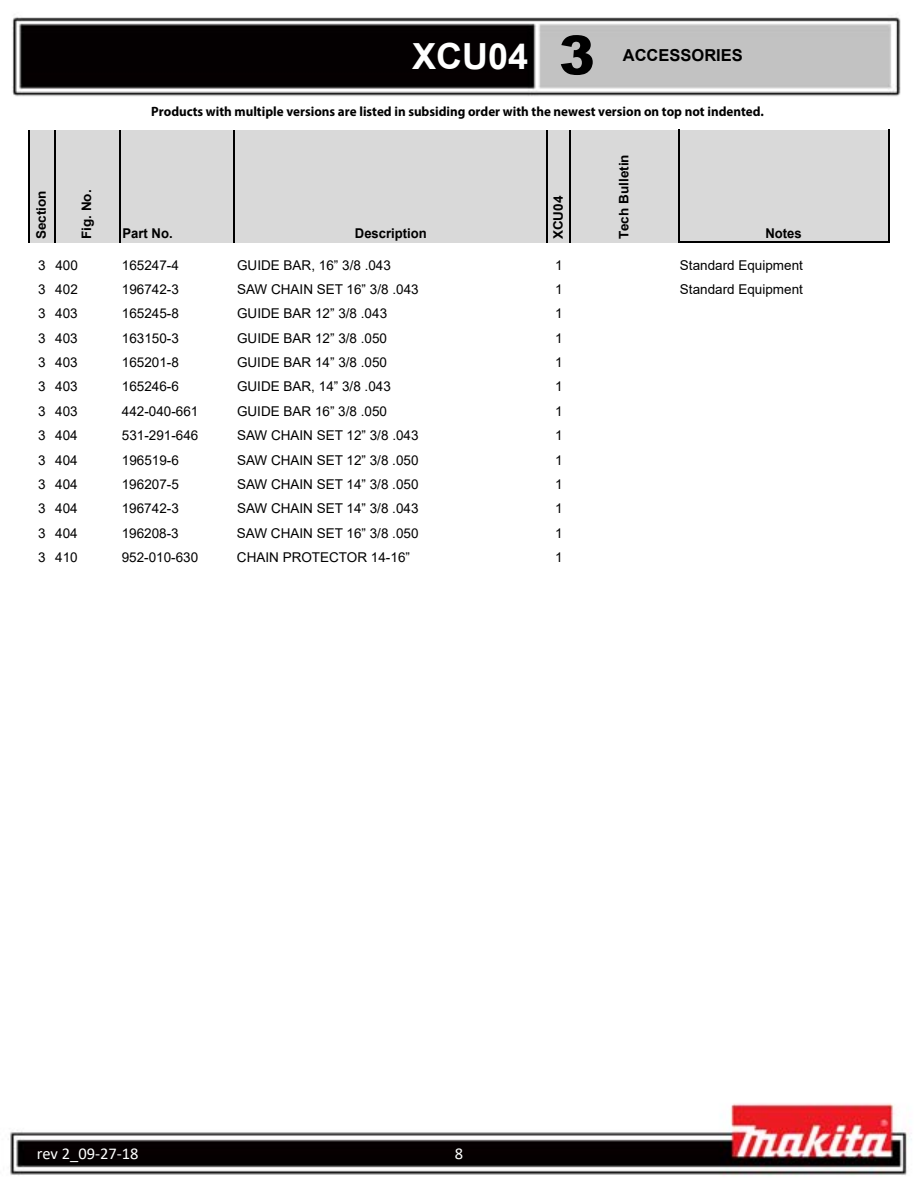
<style>
.page{position:relative;width:918px;height:1188px;background:#fff}
.page>*{position:absolute;margin:0;border:0;box-sizing:border-box;transform-origin:0 0}
.t1{font:900 54px "Arial";color:#000}
.t2{font:700 36px "Arial";color:#fff}
.t3{font:16.5px "Calibri";color:#fff}
.t4{font:700 16.5px "Arial";color:#000}
.t5{font:13.5px "Arial";color:#000}
.t6{font:700 13.5px "Myriad Pro";color:#000}
.t7{font:700 13.5px "Arial";color:#000}
.t8{font:700 13.05px "Arial";color:#000}
</style>
<div class="page">
<img style="left:8px;top:17px;width:904px;height:1159px">
<div style="left:30px;top:130px;width:859px;height:112px;background:#d9d9d9"></div>
<hr style="left:29px;top:130px;width:1px;height:112px;background:#000">
<hr style="left:54px;top:130px;width:1px;height:112px;background:#000">
<hr style="left:119px;top:130px;width:2px;height:112px;background:#000">
<hr style="left:234px;top:130px;width:1px;height:112px;background:#000">
<hr style="left:547px;top:130px;width:1px;height:112px;background:#000">
<hr style="left:570px;top:130px;width:1px;height:112px;background:#000">
<hr style="left:678px;top:130px;width:1px;height:113px;background:#000">
<hr style="left:888px;top:130px;width:1px;height:113px;background:#000">
<hr style="left:679px;top:242px;width:210px;height:1px;background:#000">
<h2 class="t2" style="left:412px;top:31px;width:118px">XCU04</h2>
<h1 class="t1" style="left:559px;top:16px;width:38px">3</h1>
<p class="t4" style="left:623px;top:44px;width:122px">ACCESSORIES</p>
<p class="t8" style="left:32px;top:239px;width:50px;rotate:-90deg">Section</p>
<p class="t8" style="left:77px;top:239px;width:51px;rotate:-90deg">Fig. No.</p>
<p class="t6" style="left:151px;top:103px;width:614px">Products with multiple versions are listed in subsiding order with the newest version on top not indented.</p>
<p class="t7" style="left:123px;top:223px;width:52px">Part No.</p>
<p class="t7" style="left:355px;top:223px;width:73px">Description</p>
<p class="t8" style="left:549px;top:239px;width:45px;rotate:-90deg">XCU04</p>
<p class="t8" style="left:615px;top:239px;width:87px;rotate:-90deg">Tech Bulletin</p>
<p class="t7" style="left:765px;top:223px;width:38px">Notes</p>
<p class="t5" style="left:38px;top:256px;width:41px">3 400</p>
<p class="t5" style="left:122px;top:256px;width:59px">165247-4</p>
<p class="t5" style="left:237px;top:256px;width:155px">GUIDE BAR, 16” 3/8 .043</p>
<p class="t5" style="left:555px;top:256px;width:9px">1</p>
<p class="t5" style="left:680px;top:256px;width:125px">Standard Equipment</p>
<p class="t5" style="left:38px;top:280px;width:41px">3 402</p>
<p class="t5" style="left:122px;top:280px;width:59px">196742-3</p>
<p class="t5" style="left:237px;top:280px;width:183px">SAW CHAIN SET 16” 3/8 .043</p>
<p class="t5" style="left:555px;top:280px;width:9px">1</p>
<p class="t5" style="left:680px;top:280px;width:125px">Standard Equipment</p>
<p class="t5" style="left:38px;top:304px;width:41px">3 403</p>
<p class="t5" style="left:122px;top:304px;width:59px">165245-8</p>
<p class="t5" style="left:237px;top:304px;width:152px">GUIDE BAR 12” 3/8 .043</p>
<p class="t5" style="left:555px;top:304px;width:9px">1</p>
<p class="t5" style="left:38px;top:329px;width:41px">3 403</p>
<p class="t5" style="left:122px;top:329px;width:59px">163150-3</p>
<p class="t5" style="left:237px;top:329px;width:152px">GUIDE BAR 12” 3/8 .050</p>
<p class="t5" style="left:555px;top:329px;width:9px">1</p>
<p class="t5" style="left:38px;top:353px;width:41px">3 403</p>
<p class="t5" style="left:122px;top:353px;width:59px">165201-8</p>
<p class="t5" style="left:237px;top:353px;width:152px">GUIDE BAR 14” 3/8 .050</p>
<p class="t5" style="left:555px;top:353px;width:9px">1</p>
<p class="t5" style="left:38px;top:377px;width:41px">3 403</p>
<p class="t5" style="left:122px;top:377px;width:59px">165246-6</p>
<p class="t5" style="left:237px;top:377px;width:155px">GUIDE BAR, 14” 3/8 .043</p>
<p class="t5" style="left:555px;top:377px;width:9px">1</p>
<p class="t5" style="left:38px;top:402px;width:41px">3 403</p>
<p class="t5" style="left:122px;top:402px;width:78px">442-040-661</p>
<p class="t5" style="left:237px;top:402px;width:152px">GUIDE BAR 16” 3/8 .050</p>
<p class="t5" style="left:555px;top:402px;width:9px">1</p>
<p class="t5" style="left:38px;top:426px;width:41px">3 404</p>
<p class="t5" style="left:122px;top:426px;width:78px">531-291-646</p>
<p class="t5" style="left:237px;top:426px;width:183px">SAW CHAIN SET 12” 3/8 .043</p>
<p class="t5" style="left:555px;top:426px;width:9px">1</p>
<p class="t5" style="left:38px;top:451px;width:41px">3 404</p>
<p class="t5" style="left:122px;top:451px;width:59px">196519-6</p>
<p class="t5" style="left:237px;top:451px;width:183px">SAW CHAIN SET 12” 3/8 .050</p>
<p class="t5" style="left:555px;top:451px;width:9px">1</p>
<p class="t5" style="left:38px;top:475px;width:41px">3 404</p>
<p class="t5" style="left:122px;top:475px;width:59px">196207-5</p>
<p class="t5" style="left:237px;top:475px;width:183px">SAW CHAIN SET 14” 3/8 .050</p>
<p class="t5" style="left:555px;top:475px;width:9px">1</p>
<p class="t5" style="left:38px;top:499px;width:41px">3 404</p>
<p class="t5" style="left:122px;top:499px;width:59px">196742-3</p>
<p class="t5" style="left:237px;top:499px;width:183px">SAW CHAIN SET 14” 3/8 .043</p>
<p class="t5" style="left:555px;top:499px;width:9px">1</p>
<p class="t5" style="left:38px;top:524px;width:41px">3 404</p>
<p class="t5" style="left:122px;top:524px;width:59px">196208-3</p>
<p class="t5" style="left:237px;top:524px;width:183px">SAW CHAIN SET 16” 3/8 .050</p>
<p class="t5" style="left:555px;top:524px;width:9px">1</p>
<p class="t5" style="left:38px;top:548px;width:41px">3 410</p>
<p class="t5" style="left:122px;top:548px;width:78px">952-010-630</p>
<p class="t5" style="left:237px;top:548px;width:175px">CHAIN PROTECTOR 14-16”</p>
<p class="t5" style="left:555px;top:548px;width:9px">1</p>
<p class="t3" style="left:37px;top:1142px;width:103px">rev 2_09-27-18</p>
<p class="t3" style="left:455px;top:1142px;width:10px">8</p>
</div>
